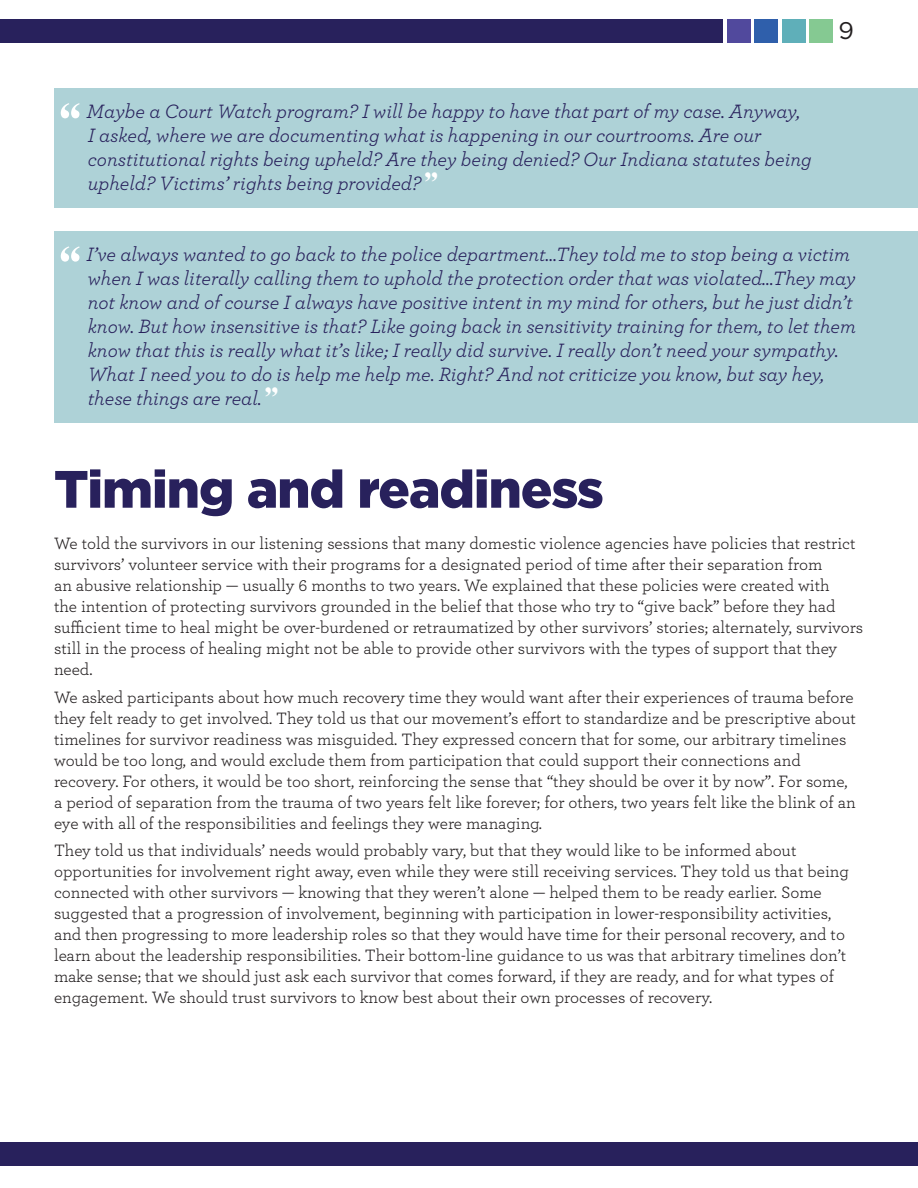
<style>
.page{position:relative;width:918px;height:1188px;background:#fff}
.page>*{position:absolute;margin:0;border:0;box-sizing:border-box;transform-origin:0 0}
.t1{font:55.5px "Engravers";color:#fff}
.t2{font:900 52.5px "Gotham";letter-spacing:-.02em;color:#28215c}
.t3{font:24px "Gotham";color:#231f20}
.t4{font:italic 20.25px/24px "Archer";color:#28215c}
.t5{font:17.25px/21px "Archer";color:#231f20}
.s1{font-family:"Engravers";font-style:normal;font-size:34.5px;color:#fff}
</style>
<div class="page">
<div style="left:0;top:19px;width:723px;height:24px;background:#28215c"></div>
<div style="left:0;top:1142px;width:918px;height:24px;background:#28215c"></div>
<div style="left:727px;top:19px;width:24px;height:24px;background:#51499d"></div>
<div style="left:754px;top:19px;width:24px;height:24px;background:#2f5fab"></div>
<div style="left:782px;top:19px;width:24px;height:24px;background:#5fafb9"></div>
<div style="left:810px;top:19px;width:23px;height:24px;background:#85c992"></div>
<div style="left:54px;top:88px;width:864px;height:119px;background:#aed2d7"></div>
<div style="left:54px;top:231px;width:864px;height:192px;background:#aed2d7"></div>
<h1 class="t1" style="left:54px;top:90px;width:34px">“</h1>
<p class="t4" style="left:86px;top:98px;width:727px">Maybe a Court Watch program? I will be happy to have that part of my case. Anyway, I asked, where we are documenting what is happening in our courtrooms. Are our constitutional rights being upheld? Are they being denied? Our Indiana statutes being upheld? Victims’ rights being provided?<span class="s1">”</span></p>
<h3 class="t3" style="left:839px;top:17px;width:17px">9</h3>
<h1 class="t1" style="left:54px;top:233px;width:34px">“</h1>
<p class="t4" style="left:86px;top:241px;width:771px">I’ve always wanted to go back to the police department…They told me to stop being a victim when I was literally calling them to uphold the protection order that was violated…They may not know and of course I always have positive intent in my mind for others, but he just didn’t know. But how insensitive is that? Like going back in sensitivity training for them, to let them know that this is really what it’s like; I really did survive. I really don’t need your sympathy.<br>What I need you to do is help me help me. Right? And not criticize you know, but say hey, these things are real.<span class="s1">”</span></p>
<h2 class="t2" style="left:54px;top:459px;width:551px">Timing and readiness</h2>
<p class="t5" style="left:54px;top:532px;width:811px">We told the survivors in our listening sessions that many domestic violence agencies have policies that restrict survivors’ volunteer service with their programs for a designated period of time after their separation from<br>an abusive relationship — usually 6 months to two years. We explained that these policies were created with<br>the intention of protecting survivors grounded in the belief that those who try to “give back” before they had sufficient time to heal might be over-burdened or retraumatized by other survivors’ stories; alternately, survivors still in the process of healing might not be able to provide other survivors with the types of support that they need.</p>
<p class="t5" style="left:54px;top:686px;width:804px">We asked participants about how much recovery time they would want after their experiences of trauma before they felt ready to get involved. They told us that our movement’s effort to standardize and be prescriptive about timelines for survivor readiness was misguided. They expressed concern that for some, our arbitrary timelines would be too long, and would exclude them from participation that could support their connections and recovery. For others, it would be too short, reinforcing the sense that “they should be over it by now”. For some, a period of separation from the trauma of two years felt like forever; for others, two years felt like the blink of an eye with all of the responsibilities and feelings they were managing.</p>
<p class="t5" style="left:54px;top:839px;width:796px">They told us that individuals’ needs would probably vary, but that they would like to be informed about opportunities for involvement right away, even while they were still receiving services. They told us that being connected with other survivors — knowing that they weren’t alone — helped them to be ready earlier. Some suggested that a progression of involvement, beginning with participation in lower-responsibility activities, and then progressing to more leadership roles so that they would have time for their personal recovery, and to learn about the leadership responsibilities. Their bottom-line guidance to us was that arbitrary timelines don’t make sense; that we should just ask each survivor that comes forward, if they are ready, and for what types of engagement. We should trust survivors to know best about their own processes of recovery.</p>
</div>
